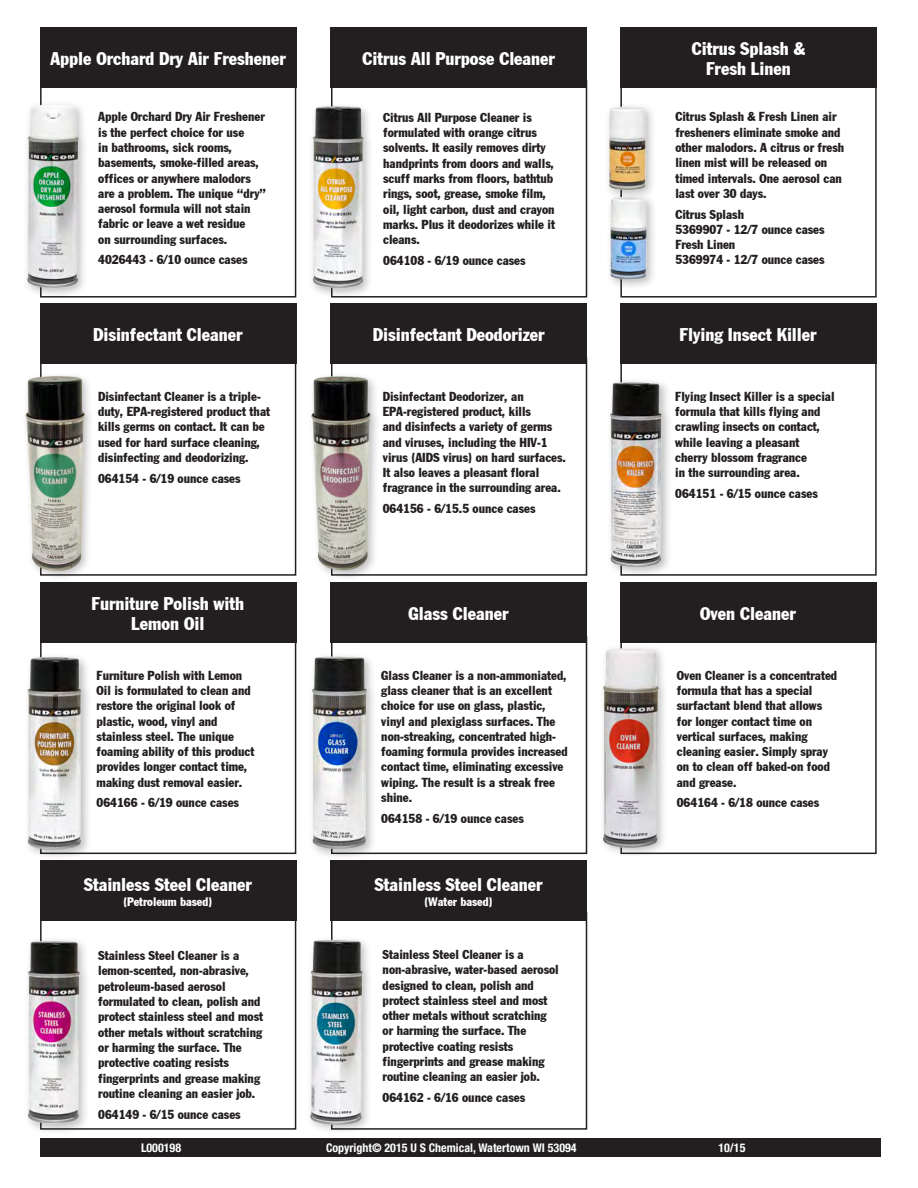
<style>
.page{position:relative;width:918px;height:1188px;background:#fff}
.page>*{position:absolute;margin:0;border:0;box-sizing:border-box;transform-origin:0 0}
.t1{font:18px/19.5px "Jack Condensed";color:#fff;text-align:center}
.t2{font:12.75px/15.3px "Jack Condensed";color:#231f20}
.t3{font:700 condensed 12px "Helvetica Neue LT Std";color:#fff}
.t4{font:12px "Jack Condensed";color:#fff}
</style>
<div class="page">
<div style="left:40px;top:860px;width:256px;height:60px;background:#231f20"></div>
<div style="left:331px;top:860px;width:256px;height:60px;background:#231f20"></div>
<div style="left:40px;top:583px;width:256px;height:60px;background:#231f20"></div>
<div style="left:331px;top:583px;width:256px;height:60px;background:#231f20"></div>
<div style="left:620px;top:583px;width:257px;height:60px;background:#231f20"></div>
<div style="left:40px;top:303px;width:256px;height:61px;background:#231f20"></div>
<div style="left:331px;top:303px;width:256px;height:61px;background:#231f20"></div>
<div style="left:620px;top:303px;width:257px;height:61px;background:#231f20"></div>
<div style="left:40px;top:27px;width:256px;height:60px;background:#231f20"></div>
<div style="left:331px;top:27px;width:256px;height:60px;background:#231f20"></div>
<div style="left:620px;top:27px;width:257px;height:60px;background:#231f20"></div>
<div style="left:40px;top:1138px;width:840px;height:19px;background:#231f20"></div>
<div style="left:40px;top:80px;width:256px;height:218px;border:2px solid #231f20"></div>
<div style="left:40px;top:358px;width:256px;height:218px;border:2px solid #231f20"></div>
<div style="left:40px;top:636px;width:256px;height:218px;border:2px solid #231f20"></div>
<div style="left:40px;top:912px;width:256px;height:218px;border:2px solid #231f20"></div>
<div style="left:331px;top:80px;width:256px;height:218px;border:2px solid #231f20"></div>
<div style="left:331px;top:358px;width:256px;height:218px;border:2px solid #231f20"></div>
<div style="left:331px;top:636px;width:256px;height:218px;border:2px solid #231f20"></div>
<div style="left:331px;top:912px;width:256px;height:218px;border:2px solid #231f20"></div>
<div style="left:620px;top:80px;width:257px;height:218px;border:2px solid #231f20"></div>
<div style="left:620px;top:358px;width:257px;height:218px;border:2px solid #231f20"></div>
<div style="left:620px;top:636px;width:257px;height:218px;border:2px solid #231f20"></div>
<div style="left:22px;top:100px;width:67px;height:199px;background:#231f20;opacity:.3"></div>
<img style="left:22px;top:95px;width:67px;height:200px">
<div style="left:308px;top:102px;width:66px;height:197px;background:#231f20;opacity:.3"></div>
<img style="left:310px;top:88px;width:57px;height:208px">
<div style="left:604px;top:102px;width:52px;height:99px;background:#f8f8f8"></div>
<img style="left:609px;top:100px;width:42px;height:93px">
<div style="left:606px;top:193px;width:52px;height:98px;background:#fcfcfc"></div>
<img style="left:610px;top:194px;width:44px;height:94px">
<img style="left:27px;top:928px;width:63px;height:203px">
<img style="left:610px;top:364px;width:65px;height:211px">
<img style="left:25px;top:363px;width:72px;height:220px">
<div style="left:308px;top:372px;width:74px;height:209px;background:#231f20;opacity:.3"></div>
<img style="left:310px;top:369px;width:61px;height:218px">
<div style="left:308px;top:652px;width:70px;height:208px;background:#fcfcfc"></div>
<img style="left:312px;top:637px;width:61px;height:217px">
<div style="left:306px;top:935px;width:68px;height:200px;background:#fff"></div>
<img style="left:296px;top:934px;width:75px;height:196px">
<div style="left:599px;top:644px;width:70px;height:214px;background:#231f20;opacity:.3"></div>
<img style="left:600px;top:636px;width:62px;height:216px">
<div style="left:23px;top:653px;width:69px;height:208px;background:#fcfcfc"></div>
<img style="left:27px;top:640px;width:60px;height:216px">
<p class="t1" style="left:51px;top:48px;width:237px">Apple Orchard Dry Air Freshener</p>
<p class="t2" style="left:98px;top:109px;width:170px">Apple Orchard Dry Air Freshener is the perfect choice for use<br>in bathrooms, sick rooms, basements, smoke-filled areas, offices or anywhere malodors are a problem. The unique “dry” aerosol formula will not stain fabric or leave a wet residue<br>on surrounding surfaces.</p>
<p class="t2" style="left:98px;top:252px;width:151px">4026443 - 6/10 ounce cases</p>
<p class="t1" style="left:93px;top:324px;width:151px">Disinfectant Cleaner</p>
<p class="t2" style="left:98px;top:388px;width:174px">Disinfectant Cleaner is a triple&shy;duty, EPA-registered product that kills germs on contact. It can be used for hard surface cleaning, disinfecting and deodorizing.</p>
<p class="t2" style="left:98px;top:470px;width:144px">064154 - 6/19 ounce cases</p>
<p class="t1" style="left:91px;top:594px;width:154px">Furniture Polish with<br>Lemon Oil</p>
<p class="t2" style="left:97px;top:667px;width:159px">Furniture Polish with Lemon<br>Oil is formulated to clean and restore the original look of plastic, wood, vinyl and stainless steel. The unique foaming ability of this product provides longer contact time, making dust removal easier.</p>
<p class="t2" style="left:97px;top:795px;width:144px">064166 - 6/19 ounce cases</p>
<p class="t1" style="left:84px;top:875px;width:170px">Stainless Steel Cleaner</p>
<p class="t4" style="left:123px;top:894px;width:91px">(Petroleum based)</p>
<p class="t2" style="left:98px;top:948px;width:166px">Stainless Steel Cleaner is a lemon-scented, non-abrasive, petroleum-based aerosol formulated to clean, polish and protect stainless steel and most other metals without scratching or harming the surface. The protective coating resists fingerprints and grease making routine cleaning an easier job.</p>
<p class="t2" style="left:98px;top:1106px;width:144px">064149 - 6/15 ounce cases</p>
<p class="t1" style="left:363px;top:48px;width:194px">Citrus All Purpose Cleaner</p>
<p class="t2" style="left:383px;top:109px;width:173px">Citrus All Purpose Cleaner is formulated with orange citrus solvents. It easily removes dirty handprints from doors and walls, scuff marks from floors, bathtub rings, soot, grease, smoke film, oil, light carbon, dust and crayon marks. Plus it deodorizes while it cleans.</p>
<p class="t2" style="left:383px;top:252px;width:144px">064108 - 6/19 ounce cases</p>
<p class="t1" style="left:373px;top:325px;width:173px">Disinfectant Deodorizer</p>
<p class="t2" style="left:383px;top:388px;width:185px">Disinfectant Deodorizer, an EPA-registered product, kills<br>and disinfects a variety of germs and viruses, including the HIV-1 virus (AIDS virus) on hard surfaces.<br>It also leaves a pleasant floral fragrance in the surrounding area.</p>
<p class="t2" style="left:383px;top:501px;width:154px">064156 - 6/15.5 ounce cases</p>
<p class="t1" style="left:409px;top:603px;width:101px">Glass Cleaner</p>
<p class="t2" style="left:381px;top:667px;width:188px">Glass Cleaner is a non-ammoniated, glass cleaner that is an excellent choice for use on glass, plastic, vinyl and plexiglass surfaces. The non-streaking, concentrated high&shy;foaming formula provides increased contact time, eliminating excessive wiping. The result is a streak free shine.</p>
<p class="t2" style="left:381px;top:810px;width:144px">064158 - 6/19 ounce cases</p>
<p class="t1" style="left:374px;top:875px;width:170px">Stainless Steel Cleaner</p>
<p class="t4" style="left:424px;top:894px;width:70px">(Water based)</p>
<p class="t2" style="left:383px;top:947px;width:178px">Stainless Steel Cleaner is a non-abrasive, water-based aerosol designed to clean, polish and protect stainless steel and most other metals without scratching or harming the surface. The protective coating resists fingerprints and grease making routine cleaning an easier job.</p>
<p class="t2" style="left:383px;top:1090px;width:144px">064162 - 6/16 ounce cases</p>
<p class="t1" style="left:692px;top:39px;width:115px">Citrus Splash &amp;<br>Fresh Linen</p>
<p class="t2" style="left:675px;top:109px;width:171px">Citrus Splash &amp; Fresh Linen air fresheners eliminate smoke and other malodors. A citrus or fresh linen mist will be released on timed intervals. One aerosol can last over 30 days.</p>
<p class="t2" style="left:675px;top:206px;width:70px">Citrus Splash</p>
<p class="t2" style="left:675px;top:222px;width:151px">5369907 - 12/7 ounce cases<br>Fresh Linen</p>
<p class="t2" style="left:675px;top:252px;width:151px">5369974 - 12/7 ounce cases</p>
<p class="t1" style="left:679px;top:324px;width:139px">Flying Insect Killer</p>
<p class="t2" style="left:675px;top:388px;width:161px">Flying Insect Killer is a special formula that kills flying and crawling insects on contact, while leaving a pleasant cherry blossom fragrance<br>in the surrounding area.</p>
<p class="t2" style="left:675px;top:485px;width:144px">064151 - 6/15 ounce cases</p>
<p class="t1" style="left:700px;top:604px;width:97px">Oven Cleaner</p>
<p class="t2" style="left:677px;top:667px;width:162px">Oven Cleaner is a concentrated formula that has a special surfactant blend that allows for longer contact time on vertical surfaces, making cleaning easier. Simply spray on to clean off baked-on food and grease.</p>
<p class="t2" style="left:677px;top:795px;width:144px">064164 - 6/18 ounce cases</p>
<p class="t3" style="left:141px;top:1140px;width:42px">L000198</p>
<p class="t3" style="left:326px;top:1140px;width:252px">Copyright© 2015 U S Chemical, Watertown WI 53094</p>
<p class="t3" style="left:718px;top:1140px;width:29px">10/15</p>
</div>
